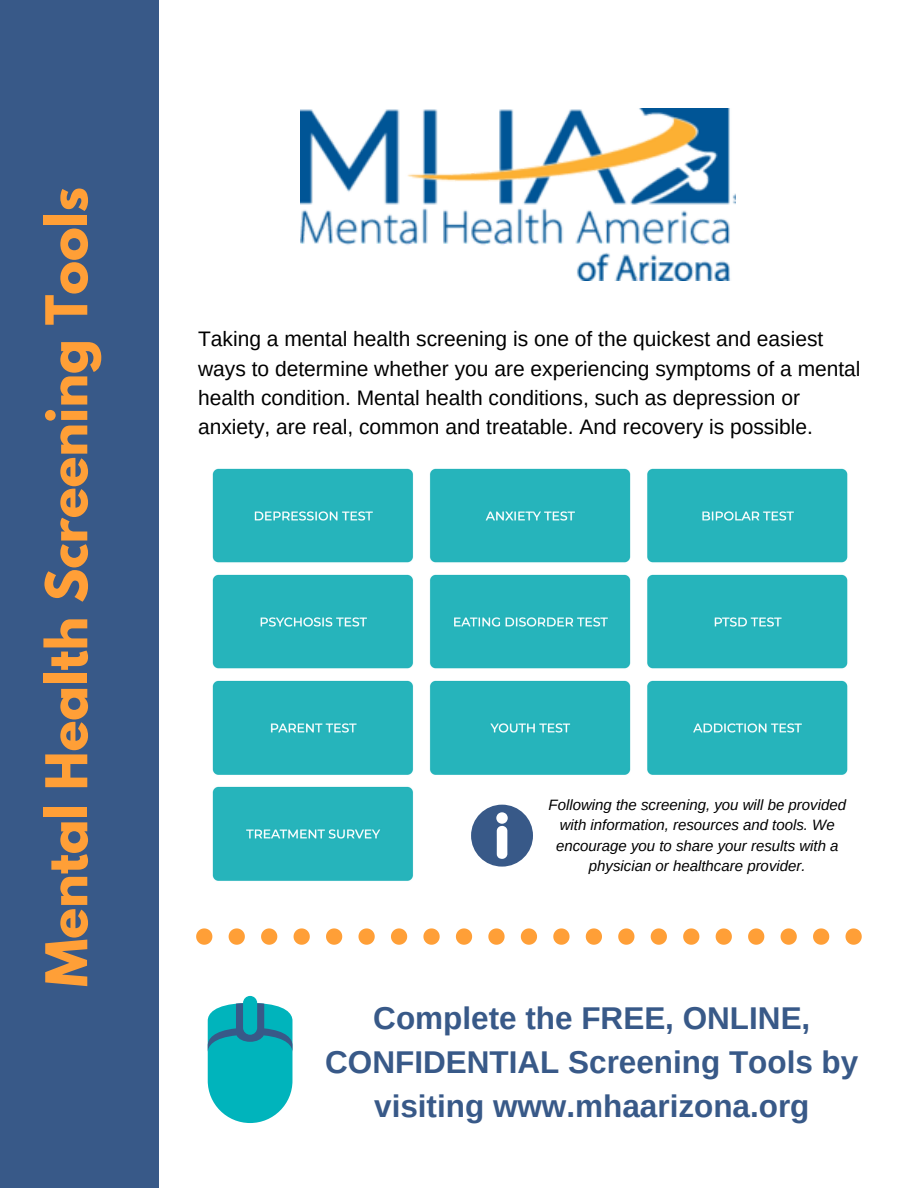
<style>
.page{position:relative;width:918px;height:1188px;background:#385988}
.page>*{position:absolute;margin:0;border:0;box-sizing:border-box;transform-origin:0 0}
.t1{font:700 51px "League Spartan";color:#ff9f37}
.t2{font:700 31.5px/43.8px "Arimo";color:#385988;text-align:center}
.t3{font:21px/29.2px "Arimo";color:#000}
.t4{font:italic 15px/20.2px "Arimo";color:#000;text-align:center}
</style>
<div class="page">
<div style="left:160px;top:0;width:758px;height:1188px;background:#fff"></div>
<img style="left:301px;top:109px;width:434px;height:172px">
<img style="left:212px;top:468px;width:636px;height:413px">
<svg style="left:196px;top:928px;width:16px;height:17px"></svg>
<svg style="left:229px;top:928px;width:16px;height:17px"></svg>
<svg style="left:261px;top:928px;width:16px;height:17px"></svg>
<svg style="left:294px;top:928px;width:16px;height:17px"></svg>
<svg style="left:326px;top:928px;width:16px;height:17px"></svg>
<svg style="left:358px;top:928px;width:17px;height:17px"></svg>
<svg style="left:391px;top:928px;width:16px;height:17px"></svg>
<svg style="left:423px;top:928px;width:17px;height:17px"></svg>
<svg style="left:456px;top:928px;width:16px;height:17px"></svg>
<svg style="left:488px;top:928px;width:17px;height:17px"></svg>
<svg style="left:521px;top:928px;width:16px;height:17px"></svg>
<svg style="left:553px;top:928px;width:17px;height:17px"></svg>
<svg style="left:586px;top:928px;width:16px;height:17px"></svg>
<svg style="left:618px;top:928px;width:16px;height:17px"></svg>
<svg style="left:651px;top:928px;width:16px;height:17px"></svg>
<svg style="left:683px;top:928px;width:16px;height:17px"></svg>
<svg style="left:716px;top:928px;width:16px;height:17px"></svg>
<svg style="left:748px;top:928px;width:16px;height:17px"></svg>
<svg style="left:781px;top:928px;width:16px;height:17px"></svg>
<svg style="left:813px;top:928px;width:16px;height:17px"></svg>
<svg style="left:846px;top:928px;width:16px;height:17px"></svg>
<svg style="left:471px;top:805px;width:62px;height:62px"></svg>
<svg style="left:208px;top:996px;width:84px;height:127px;background:#29b5c0"></svg>
<h1 class="t1" style="left:41px;top:987px;width:801px;rotate:-90deg">Mental Health Screening Tools</h1>
<p class="t3" style="left:198px;top:324px;width:664px">Taking a mental health screening is one of the quickest and easiest ways to determine whether you are experiencing symptoms of a mental health condition. Mental health conditions, such as depression or anxiety, are real, common and treatable. And recovery is possible.</p>
<p class="t4" style="left:549px;top:795px;width:299px">Following the screening, you will be provided with information, resources and tools. We encourage you to share your results with a physician or healthcare provider.</p>
<h2 class="t2" style="left:325px;top:996px;width:535px">Complete the FREE, ONLINE,<br>CONFIDENTIAL Screening Tools by visiting www.mhaarizona.org</h2>
</div>
